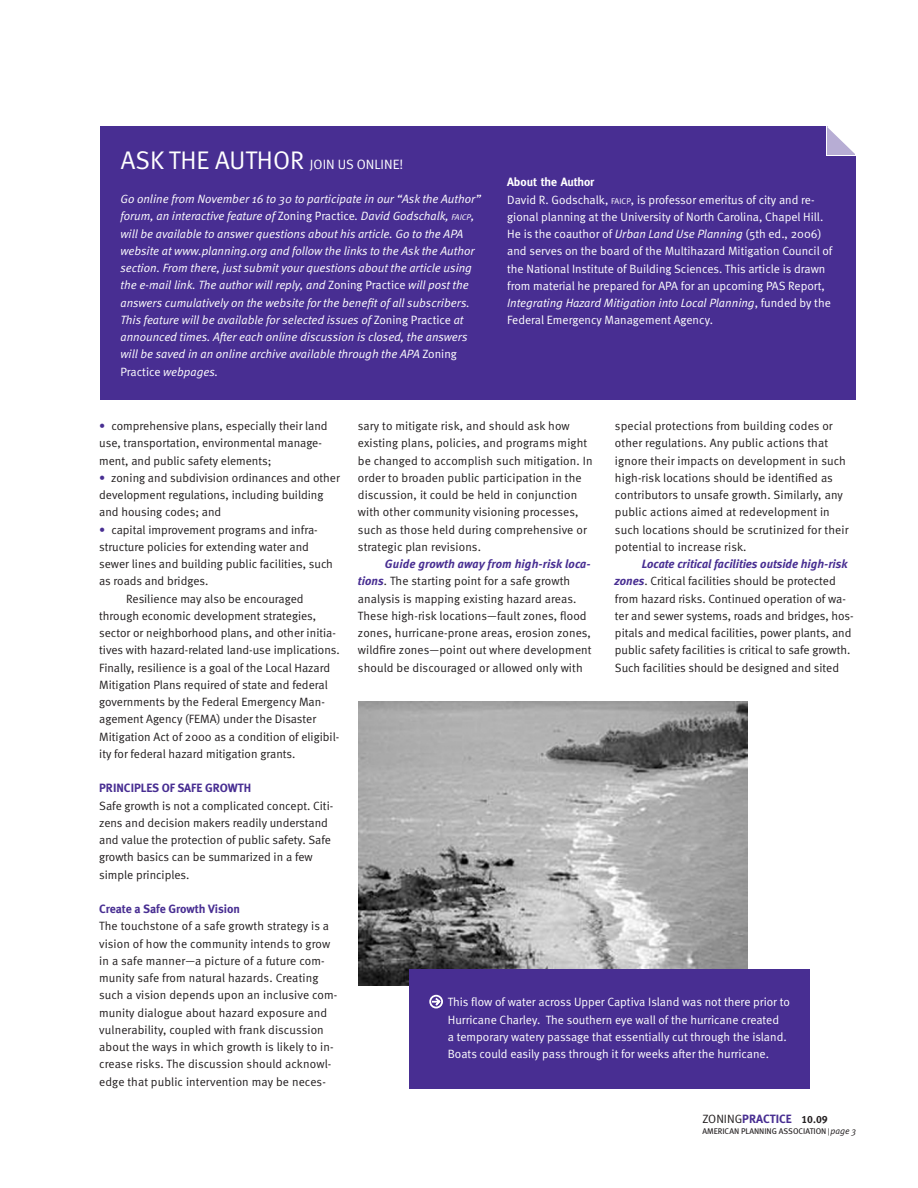
<style>
.page{position:relative;width:918px;height:1188px;background:#fff}
.page>*{position:absolute;margin:0;border:0;box-sizing:border-box;transform-origin:0 0}
.Body_Text{font:25.5px "Meta Normal";color:#fff}
.Body_Text-2{font:13.5px "Meta Normal";color:#fff}
.t1{font:12px/17.2px "Meta Normal";color:#231f20}
.Body_First{font:12px/17.2px "Meta Normal";color:#fff}
.t2{font:italic 12px/17.2px "Meta Normal";color:#fff}
.A_Head{font:700 12px "Meta";color:#482e92}
.Body_First-2{font:700 12px "Meta";color:#fff}
.t3{font:8.25px "Meta";color:#231f20}
.s1{font-size:25.5px}
.s2{font-style:normal}
.s3{font-size:8.4px}
.s4{font-style:italic}
.s5{color:#482e92}
.s6{font-family:"Meta";font-weight:700;font-style:italic;color:#482e92}
.s7{font-family:"Meta Normal";font-weight:400;color:#231f20}
.s8{font-family:"Meta Bold LF";font-weight:400;font-size:10.5px;color:#231f20}
.s9{font-family:"Meta Normal";font-size:7.5px}
.s10{font-family:"Meta Normal";font-style:italic;font-size:9px}
</style>
<div class="page">
<div style="left:100px;top:126px;width:756px;height:274px;background:#482e92"></div>
<div style="left:826px;top:125px;width:30px;height:31px;background:#fff"></div>
<svg style="left:827px;top:126px;width:28px;height:29px"></svg>
<img style="left:359px;top:701px;width:389px;height:284px">
<div style="left:410px;top:970px;width:400px;height:119px;background:#482e92"></div>
<div style="left:429px;top:995px;width:14px;height:13px;border:2px solid #fff;border-radius:50%"></div>
<svg style="left:432px;top:996px;width:10px;height:12px"></svg>
<p class="Body_Text" style="left:121px;top:146px;width:62px">Ask the</p>
<p class="Body_Text-2" style="left:215px;top:157px;width:190px"><span class="s1">Author</span> Join us online!</p>
<p class="t2" style="left:120px;top:190px;width:362px">Go online from November 16 to 30 to participate in our “Ask the Author” forum, an interactive feature of <span class="s2">Zoning Practice</span>. David Godschalk, <span class="s3">faicp</span>, will be available to answer questions about his article. Go to the APA website at www.planning.org and follow the links to the Ask the Author section. From there, just submit your questions about the article using the e-mail link. The author will reply, and <span class="s2">Zoning Practice</span> will post the answers cumulatively on the website for the benefit of all subscribers.<br>This feature will be available for selected issues of <span class="s2">Zoning Practice</span> at announced times. After each online discussion is closed, the answers will be saved in an online archive available through the APA <span class="s2">Zoning Practice</span> webpages.</p>
<p class="Body_First-2" style="left:507px;top:175px;width:89px">About the Author</p>
<p class="Body_First" style="left:507px;top:191px;width:327px">David R. Godschalk, <span class="s3">faicp</span>, is professor emeritus of city and re&shy;gional planning at the U niversity of North Carolina, Chapel Hill.<br>He is the coauthor of <span class="s4">Urban Land Use Planning</span> (5th ed., 2006) and serves on the board of the Multihazard Mitigation Council of the N ational I nstitute of Building Sciences. This article is drawn from material he prepared for APA for an upcoming PAS Report, <span class="s4">Integrating Hazard Mitigation into Local Planning</span>, funded by the Federal Emergency Management Agency.</p>
<p class="t1" style="left:99px;top:417px;width:230px"><span class="s5">•</span> comprehensive plans, especially their land use, transportation, environmental manage&shy;ment, and public safety elements;</p>
<p class="t1" style="left:99px;top:469px;width:242px"><span class="s5">•</span> zoning and subdivision ordinances and other development regulations, including building and housing codes; and</p>
<p class="t1" style="left:99px;top:521px;width:235px"><span class="s5">•</span> capital improvement programs and infra&shy;structure policies for extending water and sewer lines and building public facilities, such as roads and bridges.</p>
<p class="t1" style="left:99px;top:590px;width:242px;text-indent:27px">Resilience may also be encouraged through economic development strategies, sector or neighborhood plans, and other initia&shy;tives with hazard-related land-use implications.<br>Finally, resilience is a goal of the Local Hazard Mitigation Plans required of state and federal governments by the Federal Emergency Man&shy;agement Agency (FEMA) under the Disaster Mitigation Act of 2000 as a condition of eligibil&shy;ity for federal hazard mitigation grants.</p>
<p class="A_Head" style="left:99px;top:781px;width:153px">PRINCIPLES OF SAFE GROWTH</p>
<p class="t1" style="left:99px;top:797px;width:236px">Safe growth is not a complicated concept. Citi&shy;zens and decision makers readily understand and value the protection of public safety. Safe growth basics can be summarized in a few simple principles.</p>
<p class="A_Head" style="left:99px;top:902px;width:142px">CREATE A SAFE GROWTH VISION</p>
<p class="t1" style="left:99px;top:918px;width:240px">The touchstone of a safe growth strategy is a vision of how the community intends to grow in a safe manner—a picture of a future com&shy;munity safe from natural hazards. Creating such a vision depends upon an inclusive com&shy;munity dialogue about hazard exposure and vulnerability, coupled with frank discussion about the ways in which growth is likely to in&shy;crease risks. The discussion should acknowl&shy;edge that public intervention may be neces-</p>
<p class="t1" style="left:358px;top:417px;width:236px">sary to mitigate risk, and should ask how existing plans, policies, and programs might be changed to accomplish such mitigation. I n order to broaden public participation in the discussion, it could be held in conjunction with other community visioning processes, such as those held during comprehensive or strategic plan revisions.</p>
<p class="t1" style="left:358px;top:555px;width:235px;text-indent:27px"><span class="s6">Guide growth away from high-risk loca&shy;tions</span><span class="s4">.</span> The starting point for a safe growth analysis is mapping existing hazard areas.<br>These high-risk locations—fault zones, flood zones, hurricane-prone areas, erosion zones, wildfire zones—point out where development should be discouraged or allowed only with</p>
<p class="t1" style="left:615px;top:417px;width:235px">special protections from building codes or other regulations. Any public actions that ignore their impacts on development in such high-risk locations should be identified as contributors to unsafe growth. Similarly, any public actions aimed at redevelopment in such locations should be scrutinized for their potential to increase risk.</p>
<p class="t1" style="left:615px;top:555px;width:240px;text-indent:27px"><span class="s6">Locate critical facilities outside high-risk zones</span>. Critical facilities should be protected from hazard risks. Continued operation of wa&shy;ter and sewer systems, roads and bridges, hos&shy;pitals and medical facilities, power plants, and public safety facilities is critical to safe growth.<br>Such facilities should be designed and sited</p>
<p class="Body_First" style="left:448px;top:994px;width:344px">This flow of water across U pper Captiva I sland was not there prior to Hurricane Charley. The southern eye wall of the hurricane created<br>a temporary watery passage that essentially cut through the island.<br>Boats could easily pass through it for weeks after the hurricane.</p>
<p class="A_Head" style="left:702px;top:1112px;width:127px"><span class="s7">zoning</span>PRACTICE <span class="s8">10.09</span></p>
<p class="t3" style="left:702px;top:1126px;width:155px">AMERICAN PLANN IN G ASSOCIATION <span class="s9">|</span><span class="s10">page 3</span></p>
</div>
